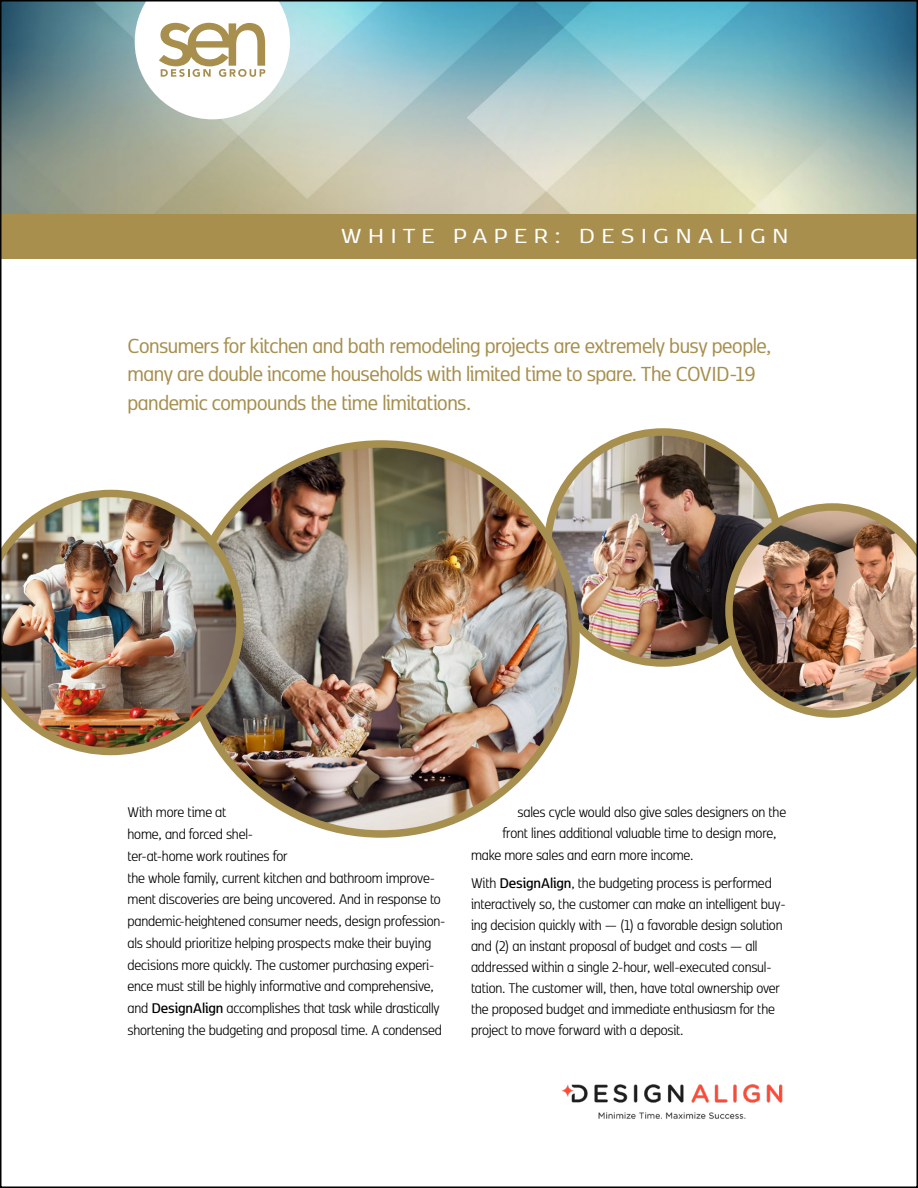
<style>
.page{position:relative;width:918px;height:1188px;background:#fff}
.page>*{position:absolute;margin:0;border:0;box-sizing:border-box;transform-origin:0 0}
.t1{font:24px/28.5px "Kobenhavn CS";letter-spacing:-.02em;color:#a68f4f}
.t2{font:24px "Kobenhavn CS";letter-spacing:.21em;color:#fff;scale:1.21 1}
.t3{font:300 16.5px/21.8px "Kobenhavn CS";letter-spacing:-.01em;color:#000}
.s1{font-weight:600}
</style>
<div class="page">
<img style="left:0;top:0;width:918px;height:1188px">
<h1 class="t2" style="left:341px;top:220px;width:372px">WHITE PAPER: DESIGNALIGN</h1>
<h1 class="t1" style="left:128px;top:330px;width:646px">Consumers for kitchen and bath remodeling projects are extremely busy people, many are double income households with limited time to spare. The COVID-19 pandemic compounds the time limitations.</h1>
<p class="t3" style="left:128px;top:801px;width:320px">With more time at<br>home, and forced shel-<br>ter-at-home work routines for<br>the whole family, current kitchen and bathroom improve&shy;ment discoveries are being uncovered. And in response to pandemic-heightened consumer needs, design profession&shy;als should prioritize helping prospects make their buying decisions more quickly. The customer purchasing experi&shy;ence must still be highly informative and comprehensive, and <span class="s1">DesignAlign</span> accomplishes that task while drastically shortening the budgeting and proposal time. A condensed</p>
<p class="t3" style="left:518px;top:801px;width:270px">sales cycle would also give sales designers on the</p>
<p class="t3" style="left:503px;top:822px;width:276px">front lines additional valuable time to design more,</p>
<p class="t3" style="left:471px;top:843px;width:224px">make more sales and earn more income.</p>
<p class="t3" style="left:471px;top:872px;width:316px;line-height:21px">With <span class="s1">DesignAlign</span>, the budgeting process is performed interactively so, the customer can make an intelligent buy&shy;ing decision quickly with — (1) a favorable design solution and (2) an instant proposal of budget and costs — all addressed within a single 2-hour, well-executed consul&shy;tation. The customer will, then, have total ownership over the proposed budget and immediate enthusiasm for the project to move forward with a deposit.</p>
</div>
